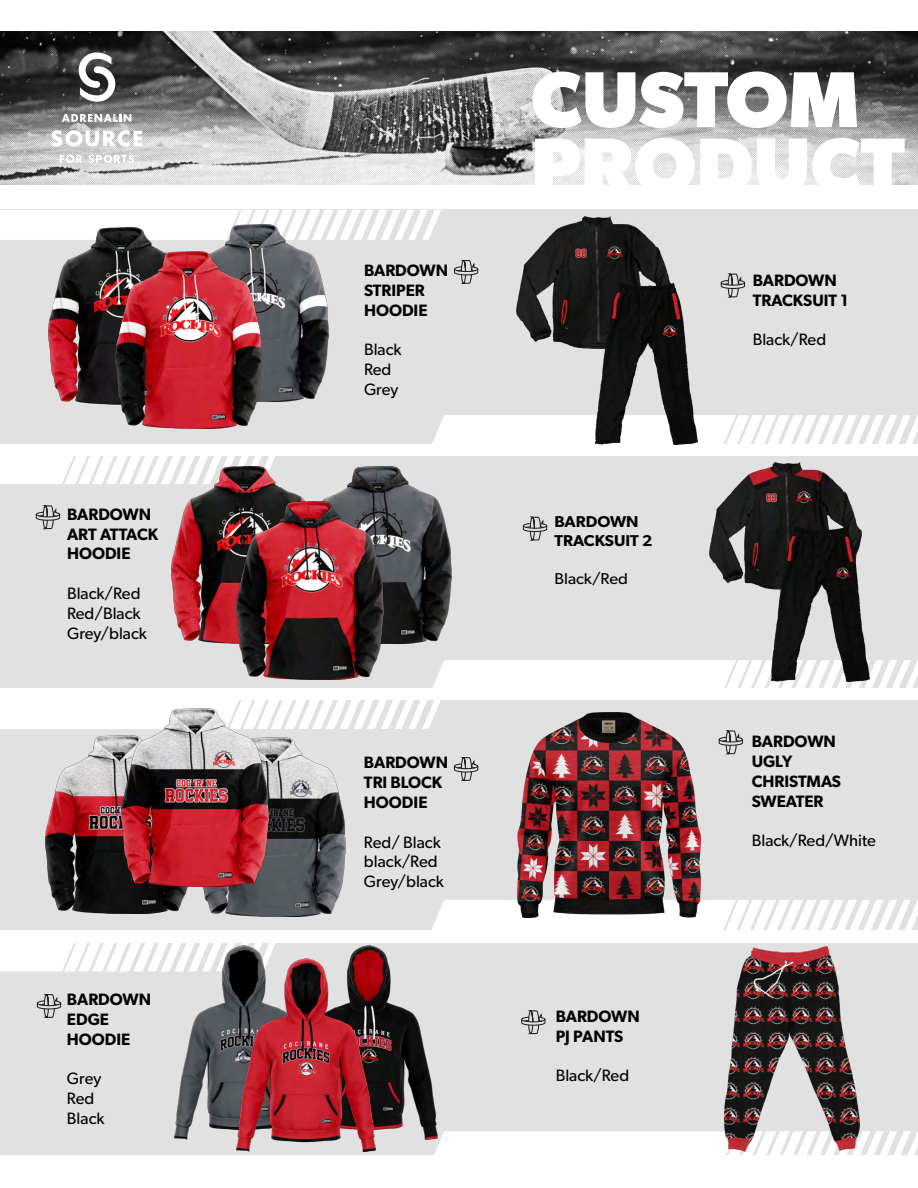
<style>
.page{position:relative;width:918px;height:1188px;background:#fff}
.page>*{position:absolute;margin:0;border:0;box-sizing:border-box;transform-origin:0 0}
.t1{font:700 79.35px "Gibson";color:#fff}
.t2{font:600 16.5px/19.8px "Gibson";color:#000}
.t3{font:16.5px/19.8px "Gibson";color:#000}
.t4{font:600 15.75px/18.9px "Gibson";color:#000;scale:1.05 1}
.t5{font:15.75px "Gibson";color:#000;scale:1.05 1}
</style>
<div class="page">
<div style="left:0;top:457px;width:918px;height:231px;background:#e1e1e1"></div>
<div style="left:0;top:210px;width:918px;height:234px;background:#e1e1e1"></div>
<div style="left:0;top:700px;width:918px;height:230px;background:#e1e1e1"></div>
<div style="left:0;top:943px;width:918px;height:212px;background:#e1e1e1"></div>
<svg style="left:432px;top:415px;width:486px;height:30px"></svg>
<svg style="left:432px;top:660px;width:486px;height:28px;background:#fbfbfb"></svg>
<svg style="left:431px;top:900px;width:487px;height:30px"></svg>
<svg style="left:431px;top:1131px;width:487px;height:24px;background:#fbfbfb"></svg>
<svg style="left:0;top:210px;width:441px;height:30px"></svg>
<svg style="left:0;top:700px;width:441px;height:29px"></svg>
<svg style="left:0;top:456px;width:276px;height:28px"></svg>
<svg style="left:0;top:943px;width:275px;height:28px"></svg>
<img style="left:0;top:31px;width:918px;height:153px">
<svg style="left:79px;top:52px;width:36px;height:50px"></svg>
<svg style="left:62px;top:114px;width:69px;height:8px"></svg>
<svg style="left:60px;top:155px;width:23px;height:8px"></svg>
<svg style="left:52px;top:130px;width:90px;height:17px"></svg>
<svg style="left:89px;top:155px;width:49px;height:8px"></svg>
<img style="left:174px;top:946px;width:101px;height:193px">
<img style="left:199px;top:738px;width:147px;height:178px">
<img style="left:318px;top:466px;width:133px;height:178px">
<img style="left:182px;top:225px;width:146px;height:177px">
<img style="left:350px;top:946px;width:88px;height:193px">
<img style="left:237px;top:958px;width:138px;height:194px">
<img style="left:725px;top:946px;width:134px;height:205px">
<img style="left:48px;top:227px;width:146px;height:178px">
<img style="left:115px;top:252px;width:147px;height:177px">
<img style="left:517px;top:217px;width:154px;height:132px">
<img style="left:596px;top:283px;width:102px;height:161px">
<img style="left:710px;top:463px;width:148px;height:127px">
<img style="left:771px;top:526px;width:98px;height:156px">
<img style="left:46px;top:735px;width:147px;height:179px">
<img style="left:122px;top:708px;width:147px;height:178px">
<img style="left:517px;top:712px;width:183px;height:206px">
<img style="left:172px;top:466px;width:146px;height:178px">
<img style="left:237px;top:502px;width:146px;height:177px">
<svg style="left:454px;top:259px;width:25px;height:25px"></svg>
<svg style="left:720px;top:273px;width:26px;height:25px"></svg>
<svg style="left:522px;top:516px;width:26px;height:25px"></svg>
<svg style="left:35px;top:505px;width:26px;height:25px"></svg>
<svg style="left:454px;top:757px;width:25px;height:24px"></svg>
<svg style="left:718px;top:730px;width:25px;height:25px"></svg>
<svg style="left:521px;top:1010px;width:25px;height:25px"></svg>
<svg style="left:36px;top:994px;width:26px;height:24px"></svg>
<p class="t2" style="left:67px;top:504px;width:93px">BARDOWN<br>ART ATTACK<br>HOODIE</p>
<p class="t3" style="left:67px;top:583px;width:81px">Black/Red<br>Red/Black<br>Grey/black</p>
<p class="t2" style="left:67px;top:989px;width:86px">BARDOWN<br>EDGE<br>HOODIE</p>
<p class="t3" style="left:67px;top:1069px;width:39px">Grey<br>Red<br>Black</p>
<p class="t2" style="left:364px;top:260px;width:86px">BARDOWN<br>STRIPER<br>HOODIE</p>
<p class="t3" style="left:364px;top:340px;width:39px">Black<br>Red<br>Grey</p>
<p class="t2" style="left:364px;top:752px;width:86px">BARDOWN<br>TRI BLOCK<br>HOODIE</p>
<p class="t3" style="left:364px;top:832px;width:81px">Red/ Black black/Red<br>Grey/black</p>
<h1 class="t1" style="left:531px;top:52px;width:330px">CUSTOM</h1>
<h1 class="t1" style="left:531px;top:119px;width:375px">PRODUCT</h1>
<p class="t4" style="left:554px;top:512px;width:95px">BARDOWN<br>TRACKSUIT 2</p>
<p class="t5" style="left:554px;top:569px;width:72px">Black/Red</p>
<p class="t2" style="left:556px;top:1006px;width:86px">BARDOWN<br>PJ PANTS</p>
<p class="t3" style="left:556px;top:1066px;width:75px">Black/Red</p>
<p class="t2" style="left:753px;top:270px;width:97px">BARDOWN<br>TRACKSUIT 1</p>
<p class="t3" style="left:753px;top:330px;width:75px">Black/Red</p>
<p class="t2" style="left:752px;top:731px;width:91px">BARDOWN<br>UGLY<br>CHRISTMAS<br>SWEATER</p>
<p class="t3" style="left:752px;top:830px;width:126px">Black/Red/White</p>
</div>
